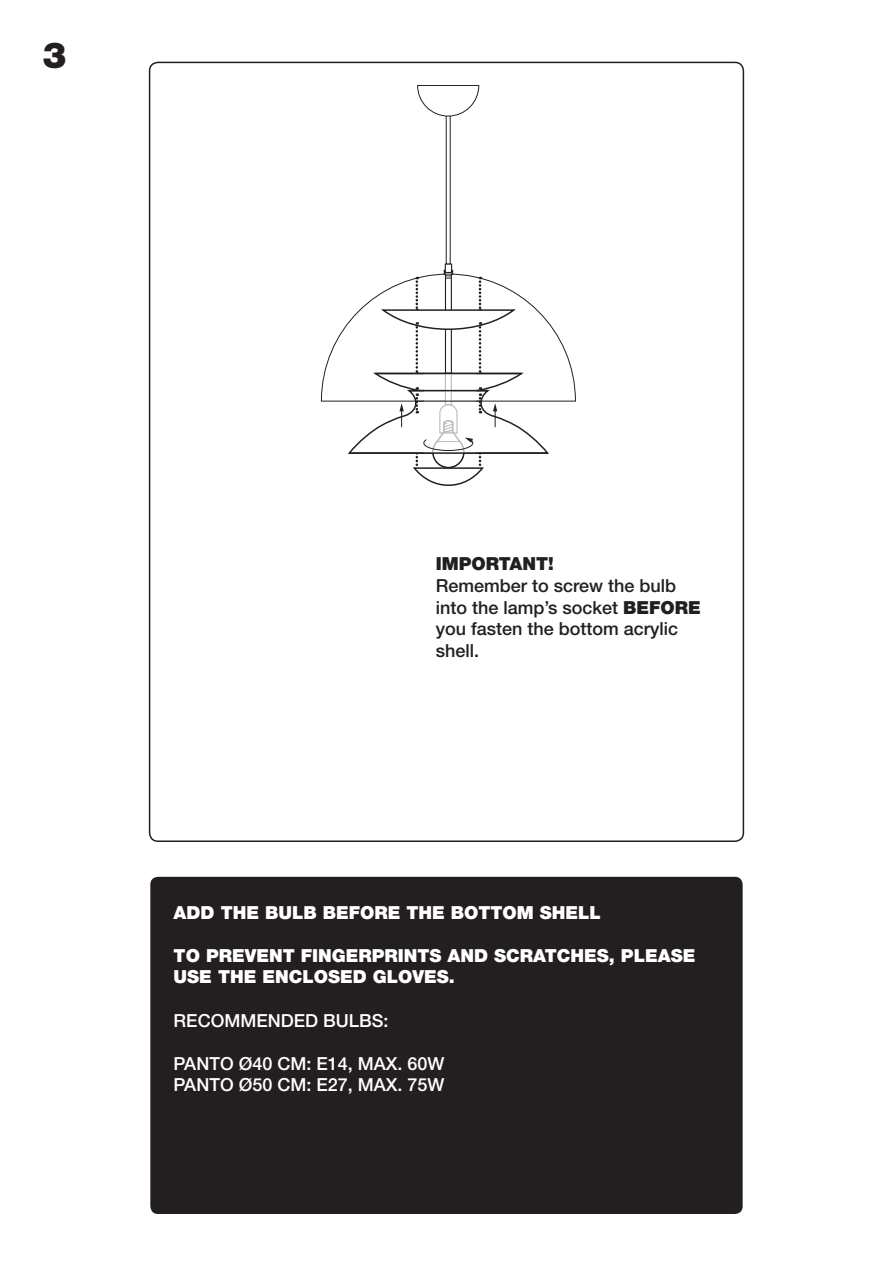
<style>
.page{position:relative;width:893px;height:1263px;background:#fff}
.page>*{position:absolute;margin:0;border:0;box-sizing:border-box;transform-origin:0 0}
.t1{font:900 36px "Helvetica Neue LT Pro";color:#231f20}
.t2{font:900 18px/21.6px "Helvetica Neue LT Pro";color:#fff}
.t3{font:500 18px/21.6px "Helvetica Neue LT Pro";color:#231f20}
.t4{font:500 18px "Helvetica Neue LT Pro";color:#fff}
.t5{font:900 18px "Helvetica Neue LT Pro";color:#231f20}
.s1{font-weight:900}
</style>
<div class="page">
<div style="left:150px;top:876px;width:593px;height:339px;background:#231f20;border-radius:9px"></div>
<div style="left:149px;top:875px;width:595px;height:340px;border:2px solid #fff;border-radius:9px"></div>
<svg style="left:446px;top:117px;width:5px;height:146px"></svg>
<svg style="left:417px;top:85px;width:63px;height:32px"></svg>
<svg style="left:321px;top:263px;width:255px;height:223px"></svg>
<p class="t1" style="left:43px;top:34px;width:26px">3</p>
<p class="t5" style="left:436px;top:553px;width:120px">IMPORTANT!</p>
<p class="t3" style="left:436px;top:575px;width:267px">Remember to screw the bulb into the lamp’s socket <span class="s1">BEFORE </span>you fasten the bottom acrylic shell.</p>
<p class="t2" style="left:174px;top:901px;width:429px">ADD THE BULB BEFORE THE BOTTOM SHELL</p>
<p class="t2" style="left:174px;top:944px;width:523px">TO PREVENT FINGERPRINTS AND SCRATCHES, PLEASE<br>USE THE ENCLOSED GLOVES.</p>
<p class="t4" style="left:174px;top:1009px;width:216px">RECOMMENDED BULBS:</p>
<p class="t4" style="left:174px;top:1052px;width:272px">PANTO Ø40 CM: E14, MAX. 60W</p>
<p class="t4" style="left:174px;top:1074px;width:272px">PANTO Ø50 CM: E27, MAX. 75W</p>
</div>
